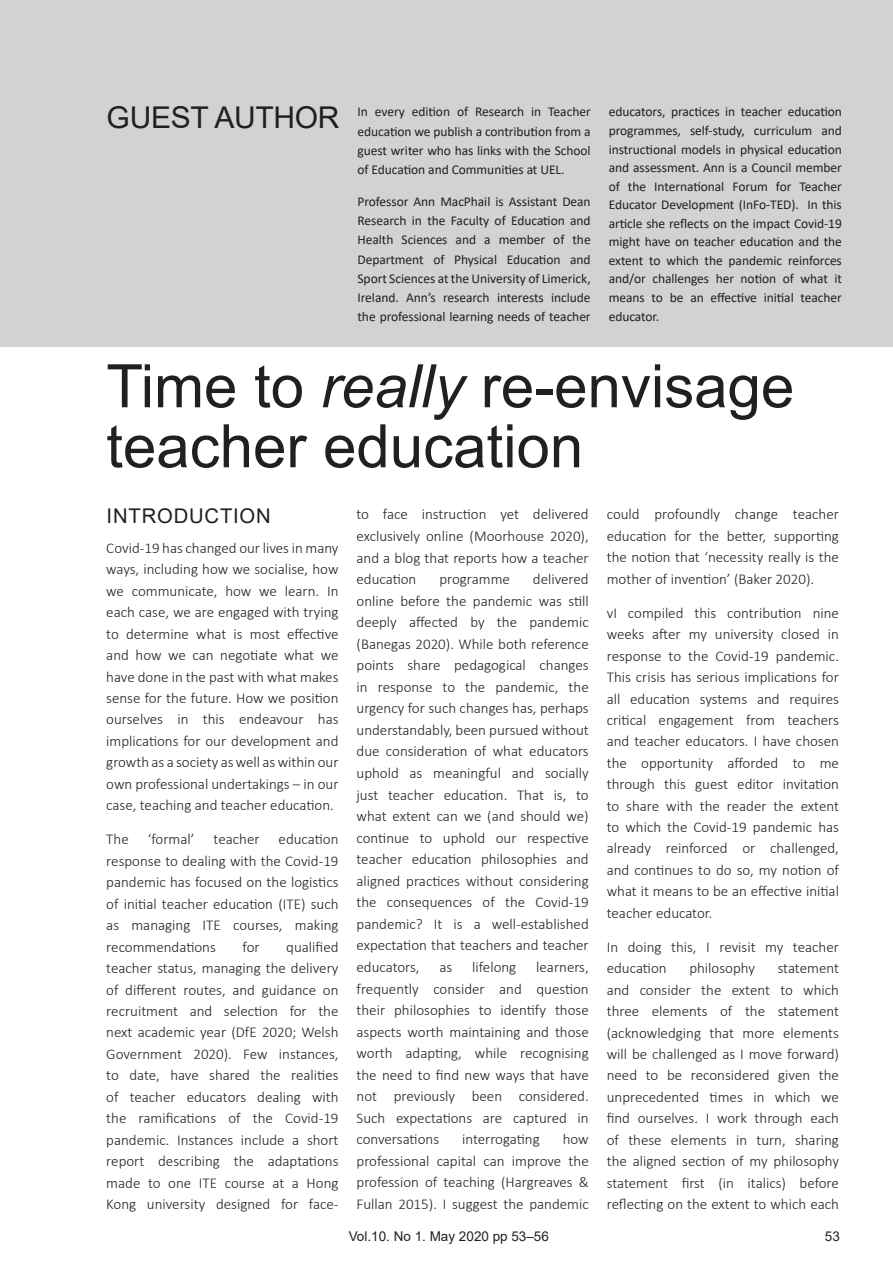
<style>
.page{position:relative;width:893px;height:1263px;background:#fff}
.page>*{position:absolute;margin:0;border:0;box-sizing:border-box;transform-origin:0 0}
.Article_Title{font:60px/60px "Arial";color:#231f20}
.CONTENTS_TITLE{font:30px "Arial";letter-spacing:-.01em;color:#231f20}
.Subhead{font:20.25px "Arial";letter-spacing:.04em;color:#231f20}
.Body_Copy{font:300 15px/21.5px "Calibri";color:#231f20;text-align:justify}
.Guest_Intro{font:13.5px/18.6px "Calibri";letter-spacing:-.005em;color:#231f20;text-align:justify}
.Right_Footer{font:13.5px "Arial";color:#231f20}
.s1{font-style:italic}
.s2{color:#fff}
</style>
<div class="page">
<div style="left:0;top:0;width:893px;height:347px;background:#d1d2d4"></div>
<p class="CONTENTS_TITLE" style="left:107px;top:97px;width:234px">GUEST AUTHOR</p>
<p class="Guest_Intro" style="left:357px;top:102px;width:235px;line-height:19.2px">In every edition of Research in Teacher education we publish a contribution from a guest writer who has links with the School of Education and Communities at UEL.</p>
<p class="Guest_Intro" style="left:357px;top:191px;width:235px;line-height:19.2px">Professor Ann MacPhail is Assistant Dean Research in the Faculty of Education and Health Sciences and a member of the Department of Physical Education and Sport Sciences at the University of Limerick, Ireland. Ann’s research interests include the professional learning needs of teacher</p>
<p class="Guest_Intro" style="left:609px;top:102px;width:235px">educators, practices in teacher education programmes, self-study, curriculum and instructional models in physical education and assessment. Ann is a Council member of the International Forum for Teacher Educator Development (InFo-TED). In this article she reflects on the impact Covid-19 might have on teacher education and the extent to which the pandemic reinforces and/or challenges her notion of what it means to be an effective initial teacher educator.</p>
<p class="Article_Title" style="left:106px;top:356px;width:689px">Time to <span class="s1">really</span> re-envisage teacher education</p>
<p class="Subhead" style="left:107px;top:502px;width:166px">INTRODUCTION</p>
<p class="Body_Copy" style="left:106px;top:537px;width:234px">Covid-19 has changed our lives in many ways, including how we socialise, how we communicate, how we learn. In each case, we are engaged with trying to determine what is most effective and how we can negotiate what we have done in the past with what makes sense for the future. How we position ourselves in this endeavour has implications for our development and growth as a society as well as within our own professional undertakings – in our case, teaching and teacher education.</p>
<p class="Body_Copy" style="left:106px;top:828px;width:24px">The</p>
<p class="Body_Copy" style="left:148px;top:828px;width:48px">‘formal’</p>
<p class="Body_Copy" style="left:214px;top:828px;width:48px">teacher</p>
<p class="Body_Copy" style="left:106px;top:828px;width:234px;text-indent:172px">education response to dealing with the Covid-19 pandemic has focused on the logistics of initial teacher education (ITE) such as managing ITE courses, making recommendations</p>
<p class="Body_Copy" style="left:106px;top:936px;width:234px;text-indent:180px">qualified teacher status, managing the delivery of different routes, and guidance on recruitment and selection for the next academic year (DfE 2020; Welsh Government 2020). Few instances, to date, have shared the realities of teacher educators dealing with the ramifications of the Covid-19 pandemic. Instances include a short report describing the adaptations made to one ITE course at a Hong Kong university designed for face-</p>
<p class="Body_Copy" style="left:243px;top:936px;width:19px">for</p>
<p class="Body_Copy" style="left:357px;top:503px;width:234px">to face instruction yet delivered exclusively online (Moorhouse 2020), and a blog that reports how a teacher education</p>
<p class="Body_Copy" style="left:357px;top:568px;width:234px;text-indent:176px">delivered online before the pandemic was still deeply affected by the pandemic (Banegas 2020). While both reference points share pedagogical changes in response to the pandemic, the urgency for such changes has, perhaps understandably, been pursued without due consideration of what educators uphold as meaningful and socially just teacher education. That is, to what extent can we (and should we) continue to uphold our respective teacher education philosophies and aligned practices without considering the consequences of the Covid-19 pandemic? It is a well-established expectation that teachers and teacher educators,</p>
<p class="Body_Copy" style="left:439px;top:568px;width:72px">programme</p>
<p class="Body_Copy" style="left:440px;top:956px;width:14px">as</p>
<p class="Body_Copy" style="left:472px;top:956px;width:46px">lifelong</p>
<p class="Body_Copy" style="left:357px;top:956px;width:234px;text-indent:180px">learners, frequently consider and question their philosophies to identify those aspects worth maintaining and those worth adapting, while recognising the need to find new ways that have not previously been considered.<br>Such expectations are captured in conversations</p>
<p class="Body_Copy" style="left:357px;top:1128px;width:234px;text-indent:206px">how professional capital can improve the profession of teaching (Hargreaves &amp; Fullan 2015). I suggest the pandemic</p>
<p class="Body_Copy" style="left:462px;top:1128px;width:79px">interrogating</p>
<p class="Right_Footer" style="left:349px;top:1227px;width:199px">Vol.10. No 1. May 2020 pp <span class="s2">00-00</span></p>
<p class="Right_Footer" style="left:511px;top:1227px;width:39px">53–56</p>
<p class="Body_Copy" style="left:607px;top:504px;width:234px">could profoundly change teacher education for the better, supporting the notion that ‘necessity really is the mother of invention’ (Baker 2020).</p>
<p class="Body_Copy" style="left:607px;top:602px;width:234px">vI compiled this contribution nine weeks after my university closed in response to the Covid-19 pandemic.<br>This crisis has serious implications for all education systems and requires critical engagement from teachers and teacher educators. I have chosen the opportunity afforded to me through this guest editor invitation to share with the reader the extent to which the Covid-19 pandemic has already reinforced or challenged, and continues to do so, my notion of what it means to be an effective initial teacher educator.</p>
<p class="Body_Copy" style="left:607px;top:936px;width:234px">In doing this, I revisit my teacher education</p>
<p class="Body_Copy" style="left:689px;top:957px;width:67px">philosophy</p>
<p class="Body_Copy" style="left:607px;top:957px;width:234px;text-indent:171px">statement and consider the extent to which three elements of the statement (acknowledging that more elements will be challenged as I move forward) need to be reconsidered given the unprecedented times in which we find ourselves. I work through each of these elements in turn, sharing the aligned section of my philosophy statement first (in italics) before reflecting on the extent to which each</p>
<p class="Right_Footer" style="left:825px;top:1227px;width:17px">53</p>
</div>
